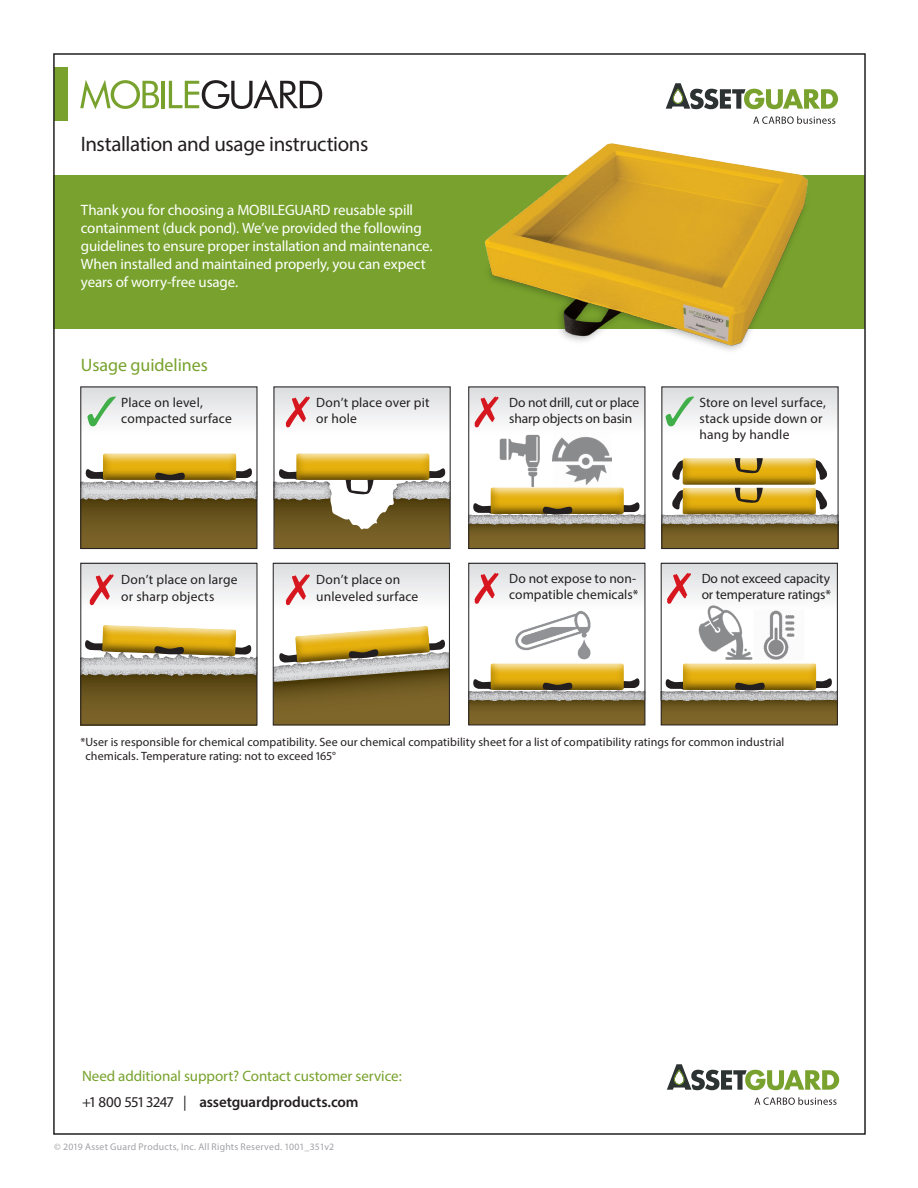
<style>
.page{position:relative;width:918px;height:1188px;background:#fff}
.page>*{position:absolute;margin:0;border:0;box-sizing:border-box;transform-origin:0 0}
.CS_Front_Page_Descri{font:21px "Myriad Pro";letter-spacing:-.02em;color:#231f20}
.CS_Subhead_12_16{font:18px "Myriad Pro";letter-spacing:-.005em;color:#78a22d}
.CS_Body_Bullets_10_1{font:15px/18px "Myriad Pro";letter-spacing:-.01em;color:#fff}
.CS_CTA_10_11{font:15px "Myriad Pro";letter-spacing:-.005em;color:#78a22d}
.CS_CTA_url_10_15{font:600 15px "Myriad Pro";letter-spacing:-.01em;color:#231f20}
.CS_Body_Copy_10_12{font:13.5px/16.2px "Myriad Pro";letter-spacing:.015em;color:#231f20}
.CS_Caption_8_9_6{font:13.5px/16.2px "Myriad Pro";letter-spacing:-.01em;color:#231f20}
.CS_Caption_8_9_6-2{font:12px/14.4px "Myriad Pro";letter-spacing:.005em;color:#231f20}
.CS_CTA_Copyright_6_5{font:9.75px "Myriad Pro";letter-spacing:.025em;color:#a0a1a5}
.s1{font-weight:400}
</style>
<div class="page">
<div style="left:54px;top:175px;width:811px;height:153px;background:#78a22d"></div>
<div style="left:54px;top:68px;width:13px;height:54px;background:#78a22d"></div>
<svg style="left:666px;top:83px;width:172px;height:26px"></svg>
<svg style="left:754px;top:116px;width:81px;height:4px"></svg>
<svg style="left:80px;top:80px;width:79px;height:29px"></svg>
<hr style="left:162px;top:81px;width:3px;height:27px;background:#78a22d">
<svg style="left:169px;top:80px;width:153px;height:29px"></svg>
<img style="left:450px;top:120px;width:395px;height:231px">
<svg style="left:667px;top:1064px;width:172px;height:26px"></svg>
<svg style="left:754px;top:1097px;width:83px;height:8px"></svg>
<div style="left:81px;top:387px;width:176px;height:47px;background:linear-gradient(to bottom,#dbdcdf,#fefefe)"></div>
<svg style="left:82px;top:501px;width:173px;height:46px;background:#6b561f"></svg>
<div style="left:80px;top:387px;width:177px;height:162px;border:1px solid #231f20"></div>
<svg style="left:87px;top:396px;width:29px;height:30px"></svg>
<div style="left:102px;top:452px;width:137px;height:29px;background:#231f20;opacity:.75"></div>
<svg style="left:80px;top:467px;width:177px;height:34px;background:#b4a784"></svg>
<div style="left:469px;top:387px;width:176px;height:47px;background:linear-gradient(to bottom,#dbdcdf,#fefefe)"></div>
<svg style="left:470px;top:526px;width:173px;height:21px;background:#755e25"></svg>
<div style="left:467px;top:512px;width:180px;height:14px;background:#231f20;opacity:.75"></div>
<div style="left:468px;top:387px;width:177px;height:162px;border:1px solid #231f20"></div>
<svg style="left:475px;top:396px;width:24px;height:31px"></svg>
<img style="left:491px;top:431px;width:59px;height:55px">
<img style="left:552px;top:431px;width:59px;height:54px">
<div style="left:490px;top:486px;width:136px;height:29px;background:#231f20;opacity:.75"></div>
<svg style="left:468px;top:501px;width:177px;height:24px;background:#ab9a68"></svg>
<div style="left:469px;top:563px;width:176px;height:47px;background:linear-gradient(to bottom,#dbdcdf,#fefefd)"></div>
<svg style="left:470px;top:702px;width:173px;height:21px;background:#745e24"></svg>
<div style="left:467px;top:689px;width:180px;height:13px;background:#8c8a8a"></div>
<div style="left:468px;top:563px;width:177px;height:162px;border:1px solid #231f20"></div>
<svg style="left:475px;top:573px;width:24px;height:31px"></svg>
<img style="left:512px;top:600px;width:80px;height:60px">
<div style="left:490px;top:662px;width:136px;height:29px;background:#231f20;opacity:.75"></div>
<svg style="left:468px;top:677px;width:177px;height:24px;background:#ad9c6b"></svg>
<div style="left:661px;top:563px;width:176px;height:47px;background:linear-gradient(to bottom,#dbdcdf,#fdfdfd)"></div>
<svg style="left:663px;top:702px;width:173px;height:21px;background:#745e24"></svg>
<div style="left:659px;top:689px;width:180px;height:13px;background:#231f20;opacity:.75"></div>
<div style="left:661px;top:563px;width:177px;height:162px;border:1px solid #231f20"></div>
<svg style="left:667px;top:573px;width:24px;height:31px"></svg>
<img style="left:759px;top:609px;width:46px;height:51px">
<img style="left:693px;top:606px;width:66px;height:54px">
<div style="left:682px;top:662px;width:137px;height:29px;background:#231f20;opacity:.75"></div>
<svg style="left:660px;top:677px;width:178px;height:24px;background:#ad9c6b"></svg>
<div style="left:81px;top:563px;width:176px;height:47px;background:linear-gradient(to bottom,#dbdcdf,#fefdfd)"></div>
<svg style="left:82px;top:677px;width:173px;height:46px;background:#6b561f"></svg>
<div style="left:80px;top:563px;width:177px;height:162px;border:1px solid #231f20"></div>
<svg style="left:90px;top:574px;width:24px;height:31px"></svg>
<svg style="left:80px;top:624px;width:177px;height:53px"></svg>
<div style="left:273px;top:563px;width:176px;height:47px;background:linear-gradient(to bottom,#dbdcdf,#fefdfd)"></div>
<div style="left:273px;top:563px;width:177px;height:162px;border:1px solid #231f20"></div>
<svg style="left:286px;top:574px;width:24px;height:31px"></svg>
<svg style="left:273px;top:625px;width:176px;height:100px;background:#9f8c58"></svg>
<div style="left:274px;top:387px;width:176px;height:47px;background:linear-gradient(to bottom,#dbdcdf,#fefefe)"></div>
<svg style="left:286px;top:396px;width:24px;height:31px"></svg>
<svg style="left:273px;top:467px;width:178px;height:82px"></svg>
<div style="left:295px;top:452px;width:137px;height:29px;background:#231f20;opacity:.75"></div>
<div style="left:662px;top:387px;width:176px;height:47px;background:linear-gradient(to bottom,#dbdcdf,#fefefe)"></div>
<svg style="left:664px;top:526px;width:172px;height:21px;background:#755e25"></svg>
<div style="left:660px;top:512px;width:180px;height:14px;background:#231f20;opacity:.75"></div>
<div style="left:662px;top:387px;width:176px;height:162px;border:1px solid #231f20"></div>
<svg style="left:666px;top:396px;width:28px;height:30px"></svg>
<div style="left:680px;top:487px;width:137px;height:28px;background:#231f20;opacity:.75"></div>
<svg style="left:661px;top:488px;width:177px;height:37px;background:#c2ac6a"></svg>
<svg style="left:817px;top:460px;width:10px;height:20px"></svg>
<svg style="left:672px;top:461px;width:8px;height:19px"></svg>
<div style="left:680px;top:457px;width:137px;height:29px;background:#231f20;opacity:.75"></div>
<svg style="left:735px;top:458px;width:28px;height:16px"></svg>
<p class="CS_Front_Page_Descri" style="left:81px;top:131px;width:289px">Installation and usage instructions</p>
<p class="CS_Body_Bullets_10_1" style="left:81px;top:201px;width:353px">Thank you for choosing a MOBILEGUARD reusable spill containment (duck pond). We’ve provided the following guidelines to ensure proper installation and maintenance.<br>When installed and maintained properly, you can expect years of worry-free usage.</p>
<p class="CS_Subhead_12_16" style="left:81px;top:354px;width:128px">Usage guidelines</p>
<p class="CS_Body_Copy_10_12" style="left:316px;top:394px;width:115px">Don’t place over pit or hole</p>
<p class="CS_Body_Copy_10_12" style="left:699px;top:394px;width:128px">Store on level surface, stack upside down or hang by handle</p>
<p class="CS_Body_Copy_10_12" style="left:121px;top:394px;width:112px">Place on level, compacted surface</p>
<p class="CS_Caption_8_9_6" style="left:509px;top:394px;width:132px">Do not drill, cut or place sharp objects on basin</p>
<p class="CS_Body_Copy_10_12" style="left:121px;top:572px;width:118px">Don’t place on large or sharp objects</p>
<p class="CS_Body_Copy_10_12" style="left:316px;top:572px;width:104px">Don’t place on unleveled surface</p>
<p class="CS_Caption_8_9_6" style="left:509px;top:570px;width:131px">Do not expose to non&shy;compatible chemicals*</p>
<p class="CS_Caption_8_9_6" style="left:702px;top:570px;width:131px">Do not exceed capacity or temperature ratings*</p>
<p class="CS_Caption_8_9_6-2" style="left:86px;top:734px;width:700px;text-indent:-5px">*User is responsible for chemical compatibility. See our chemical compatibility sheet for a list of compatibility ratings for common industrial chemicals. Temperature rating: not to exceed 165°</p>
<p class="CS_CTA_10_11" style="left:82px;top:1067px;width:321px">Need additional support? Contact customer service:</p>
<p class="CS_CTA_url_10_15" style="left:82px;top:1092px;width:278px"><span class="s1">+1 800 551 3247 |</span> assetguardproducts.com</p>
<p class="CS_CTA_Copyright_6_5" style="left:54px;top:1141px;width:281px">© 2019 Asset Guard Products, Inc. All Rights Reserved. 1001_351v2</p>
</div>
